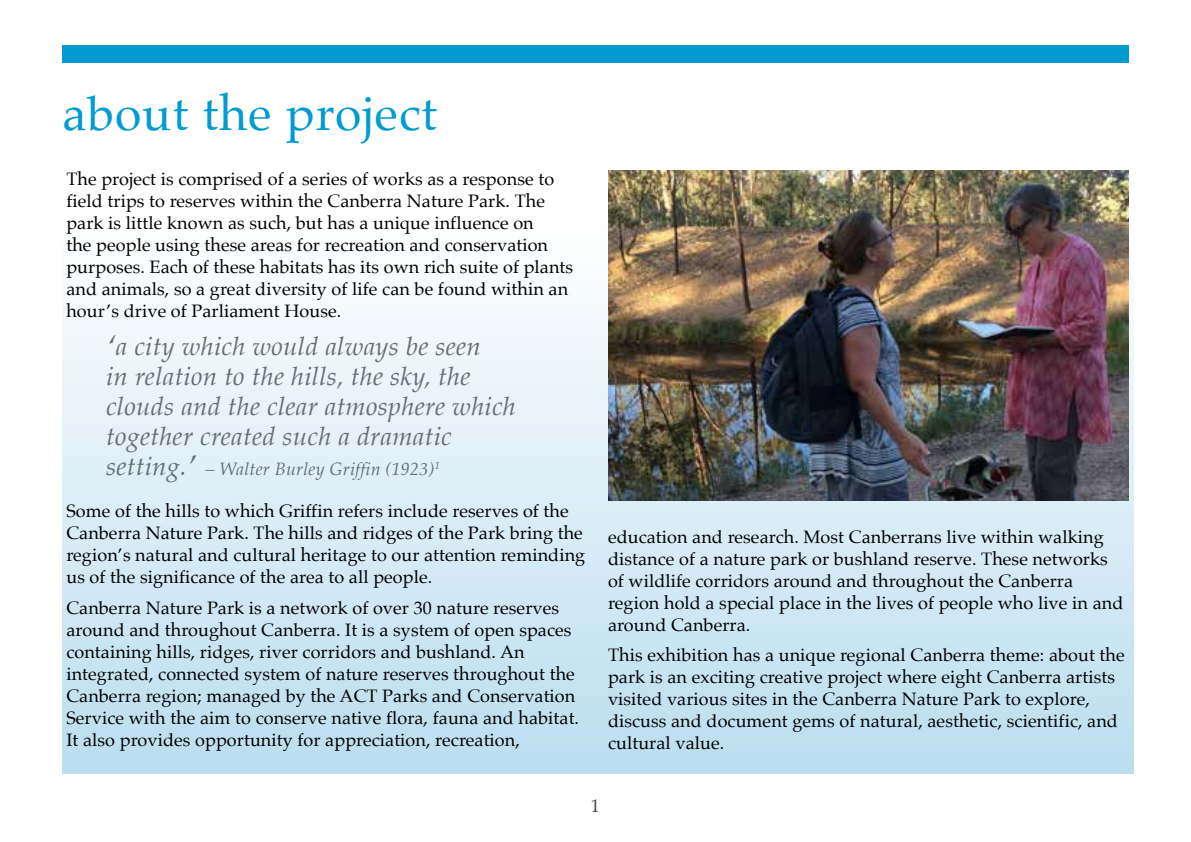
<style>
.page{position:relative;width:1191px;height:842px;background:#fff}
.page>*{position:absolute;margin:0;border:0;box-sizing:border-box;transform-origin:0 0}
.t1{font:48px "Palatino";letter-spacing:.025em;color:#009cd0}
.t2{font:italic 26px/30px "Palatino";letter-spacing:.01em;color:#676f75}
.t3{font:18px/22px "Palatino";letter-spacing:.005em;color:#000}
.t4{font:italic 18px "Palatino";letter-spacing:.01em;color:#676f75}
.t5{font:18px "Palatino";color:#434a4f}
.s1{font-size:34px}
.s2{font-size:26px}
</style>
<div class="page">
<div style="left:62px;top:45px;width:1066px;height:17px;background:#009cd0"></div>
<div style="left:62px;top:227px;width:1072px;height:547px;background:linear-gradient(to bottom,#fefefe,#badeef)"></div>
<img style="left:608px;top:170px;width:520px;height:330px">
<h1 class="t1" style="left:62px;top:74px;width:376px">about the project</h1>
<p class="t3" style="left:66px;top:168px;width:508px">The project is comprised of a series of works as a response to field trips to reserves within the Canberra Nature Park. The park is little known as such, but has a unique influence on<br>the people using these areas for recreation and conservation purposes. Each of these habitats has its own rich suite of plants and animals, so a great diversity of life can be found within an hour’s drive of Parliament House.</p>
<h2 class="t2" style="left:106px;top:331px;width:411px"><span class="s1">‘</span>a city which would always be seen<br>in relation to the hills, the sky, the clouds and the clear atmosphere which together created such a dramatic</h2>
<p class="t4" style="left:106px;top:454px;width:335px"><span class="s2">setting.</span><span class="s1">’</span> – Walter Burley Griffin (1923)<sup>1</sup></p>
<p class="t3" style="left:66px;top:500px;width:520px">Some of the hills to which Griffin refers include reserves of the Canberra Nature Park. The hills and ridges of the Park bring the region’s natural and cultural heritage to our attention reminding us of the significance of the area to all people.</p>
<p class="t3" style="left:66px;top:597px;width:514px">Canberra Nature Park is a network of over 30 nature reserves around and throughout Canberra. It is a system of open spaces containing hills, ridges, river corridors and bushland. An integrated, connected system of nature reserves throughout the Canberra region; managed by the ACT Parks and Conservation Service with the aim to conserve native flora, fauna and habitat.<br>It also provides opportunity for appreciation, recreation,</p>
<p class="t3" style="left:608px;top:525px;width:517px">education and research. Most Canberrans live within walking distance of a nature park or bushland reserve. These networks of wildlife corridors around and throughout the Canberra region hold a special place in the lives of people who live in and around Canberra.</p>
<p class="t3" style="left:608px;top:644px;width:518px">This exhibition has a unique regional Canberra theme: about the park is an exciting creative project where eight Canberra artists visited various sites in the Canberra Nature Park to explore, discuss and document gems of natural, aesthetic, scientific, and cultural value.</p>
<p class="t5" style="left:591px;top:791px;width:10px">1</p>
</div>
